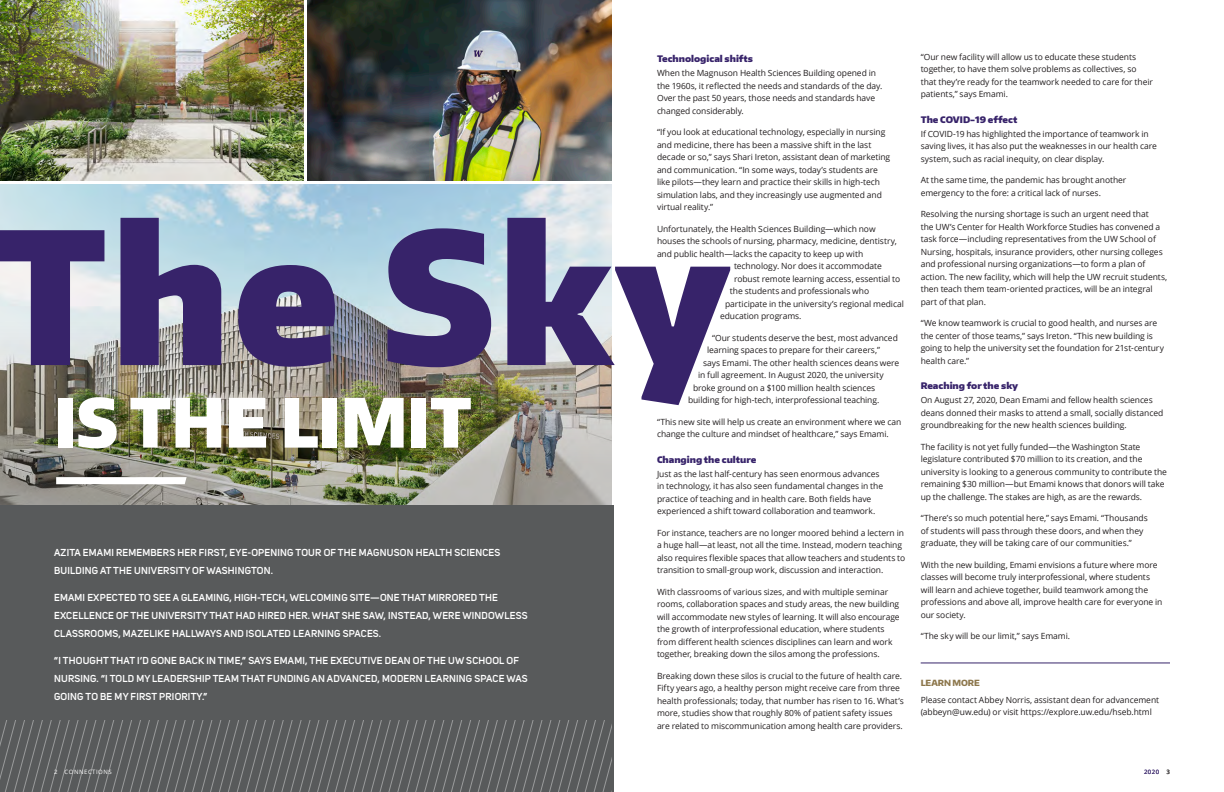
<style>
.page{position:relative;width:1224px;height:792px;background:#fff}
.page>*{position:absolute;margin:0;border:0;box-sizing:border-box;transform-origin:0 0}
.t1{font:900 67.2px "Encode Sans Narrow";color:#fff}
.intro{font:600 10px/18px "Uni Sans";letter-spacing:.02em;color:#fff}
.subhead_2{font:900 9px "Encode Sans Normal";color:#37236a}
.t2{font:8.5px/12.5px "Open Sans";letter-spacing:-.005em;color:#231f20}
.t3{font:800 8.5px "Encode Sans Normal";letter-spacing:-.005em;color:#8d774c}
.t4{font:6px "Open Sans";letter-spacing:.085em;color:#fff}
.t5{font:6px "Open Sans";color:#37236a}
.s1{color:#231f20}
</style>
<div class="page">
<img style="left:0;top:0;width:303px;height:180px">
<img style="left:307px;top:0;width:305px;height:180px">
<img style="left:0;top:185px;width:612px;height:33px">
<img style="left:0;top:405px;width:612px;height:100px">
<hr style="left:921px;top:663px;width:249px;height:1px;background:#37236a">
<div style="left:0;top:505px;width:613px;height:287px;background:#585a5b"></div>
<img style="left:0;top:218px;width:730px;height:187px">
<svg style="left:0;top:720px;width:612px;height:72px"></svg>
<svg style="left:56px;top:477px;width:131px;height:7px"></svg>
<p class="t1" style="left:54px;top:378px;width:420px">IS THE LIMIT</p>
<p class="intro" style="left:54px;top:543px;width:448px">AZITA EMAMI REMEMBERS HER FIRST, EYE-OPENING TOUR OF THE MAGNUSON HEALTH SCIENCES<br>BUILDING AT THE UNIVERSITY OF WASHINGTON.</p>
<p class="intro" style="left:54px;top:588px;width:475px">EMAMI EXPECTED TO SEE A GLEAMING, HIGH-TECH, WELCOMING SITE—ONE THAT MIRRORED THE<br>EXCELLENCE OF THE UNIVERSITY THAT HAD HIRED HER. WHAT SHE SAW, INSTEAD, WERE WINDOWLESS<br>CLASSROOMS, MAZELIKE HALLWAYS AND ISOLATED LEARNING SPACES.</p>
<p class="intro" style="left:54px;top:651px;width:475px">“I THOUGHT THAT I’D GONE BACK IN TIME,” SAYS EMAMI, THE EXECUTIVE DEAN OF THE UW SCHOOL OF<br>NURSING. “I TOLD MY LEADERSHIP TEAM THAT FUNDING AN ADVANCED, MODERN LEARNING SPACE WAS<br>GOING TO BE MY FIRST PRIORITY.”</p>
<p class="subhead_2" style="left:657px;top:53px;width:97px">Technological shifts</p>
<p class="t2" style="left:657px;top:67px;width:227px">When the Magnuson Health Sciences Building opened in the 1960s, it reflected the needs and standards of the day.<br>Over the past 50 years, those needs and standards have changed considerably.</p>
<p class="t2" style="left:657px;top:126px;width:235px">“If you look at educational technology, especially in nursing and medicine, there has been a massive shift in the last decade or so,” says Shari Ireton, assistant dean of marketing and communication. “In some ways, today’s students are like pilots—they learn and practice their skills in high-tech simulation labs, and they increasingly use augmented and virtual reality.”</p>
<p class="t2" style="left:657px;top:222px;width:220px">Unfortunately, the Health Sciences Building—which now</p>
<p class="t2" style="left:657px;top:235px;width:241px">houses the schools of nursing, pharmacy, medicine, dentistry,</p>
<p class="t2" style="left:657px;top:247px;width:208px">and public health—lacks the capacity to keep up with</p>
<p class="t2" style="left:734px;top:260px;width:149px">technology. Nor does it accommodate</p>
<p class="t2" style="left:734px;top:272px;width:168px">robust remote learning access, essential to</p>
<p class="t2" style="left:730px;top:285px;width:141px">the students and professionals who</p>
<p class="t2" style="left:725px;top:297px;width:180px">participate in the university’s regional medical</p>
<p class="t2" style="left:720px;top:310px;width:83px">education programs.</p>
<p class="t2" style="left:712px;top:331px;width:187px">“Our students deserve the best, most advanced</p>
<p class="t2" style="left:707px;top:344px;width:175px">learning spaces to prepare for their careers,”</p>
<p class="t2" style="left:703px;top:356px;width:198px">says Emami. The other health sciences deans were</p>
<p class="t2" style="left:698px;top:369px;width:187px">in full agreement. In August 2020, the university</p>
<p class="t2" style="left:693px;top:381px;width:184px">broke ground on a $100 million health sciences</p>
<p class="t2" style="left:688px;top:394px;width:193px">building for high-tech, interprofessional teaching.</p>
<p class="t2" style="left:657px;top:415px;width:246px">“This new site will help us create an environment where we can change the culture and mindset of healthcare,” says Emami.</p>
<p class="subhead_2" style="left:657px;top:454px;width:101px">Changing the culture</p>
<p class="t2" style="left:657px;top:467px;width:228px">Just as the last half-century has seen enormous advances in technology, it has also seen fundamental changes in the practice of teaching and in health care. Both fields have experienced a shift toward collaboration and teamwork.</p>
<p class="t2" style="left:657px;top:526px;width:250px">For instance, teachers are no longer moored behind a lectern in a huge hall—at least, not all the time. Instead, modern teaching also requires flexible spaces that allow teachers and students to transition to small-group work, discussion and interaction.</p>
<p class="t2" style="left:657px;top:585px;width:244px">With classrooms of various sizes, and with multiple seminar rooms, collaboration spaces and study areas, the new building will accommodate new styles of learning. It will also encourage the growth of interprofessional education, where students from different health sciences disciplines can learn and work together, breaking down the silos among the professions.</p>
<p class="t2" style="left:657px;top:669px;width:248px">Breaking down these silos is crucial to the future of health care.<br>Fifty years ago, a healthy person might receive care from three health professionals; today, that number has risen to 16. What’s more, studies show that roughly 80% of patient safety issues are related to miscommunication among health care providers.</p>
<p class="t2" style="left:921px;top:50px;width:234px">“Our new facility will allow us to educate these students together, to have them solve problems as collectives, so that they’re ready for the teamwork needed to care for their patients,” says Emami.</p>
<p class="subhead_2" style="left:921px;top:113px;width:98px">The COVID-19 effect</p>
<p class="t2" style="left:921px;top:127px;width:238px">If COVID-19 has highlighted the importance of teamwork in saving lives, it has also put the weaknesses in our health care system, such as racial inequity, on clear display.</p>
<p class="t2" style="left:921px;top:174px;width:207px">At the same time, the pandemic has brought another emergency to the fore: a critical lack of nurses.</p>
<p class="t2" style="left:921px;top:208px;width:248px">Resolving the nursing shortage is such an urgent need that<br>the UW’s Center for Health Workforce Studies has convened a task force—including representatives from the UW School of Nursing, hospitals, insurance providers, other nursing colleges and professional nursing organizations—to form a plan of action. The new facility, which will help the UW recruit students, then teach them team-oriented practices, will be an integral part of that plan.</p>
<p class="t2" style="left:921px;top:317px;width:245px">“We know teamwork is crucial to good health, and nurses are the center of those teams,” says Ireton. “This new building is going to help the university set the foundation for 21st-century health care.”</p>
<p class="subhead_2" style="left:921px;top:380px;width:99px">Reaching for the sky</p>
<p class="t2" style="left:921px;top:394px;width:244px">On August 27, 2020, Dean Emami and fellow health sciences deans donned their masks to attend a small, socially distanced groundbreaking for the new health sciences building.</p>
<p class="t2" style="left:921px;top:440px;width:248px">The facility is not yet fully funded—the Washington State legislature contributed $70 million to its creation, and the university is looking to a generous community to contribute the remaining $30 million—but Emami knows that donors will take up the challenge. The stakes are high, as are the rewards.</p>
<p class="t2" style="left:921px;top:512px;width:229px">“There’s so much potential here,” says Emami. “Thousands of students will pass through these doors, and when they graduate, they will be taking care of our communities.”</p>
<p class="t2" style="left:921px;top:558px;width:243px">With the new building, Emami envisions a future where more classes will become truly interprofessional, where students will learn and achieve together, build teamwork among the professions and above all, improve health care for everyone in our society.</p>
<p class="t2" style="left:921px;top:630px;width:151px">“The sky will be our limit,” says Emami.</p>
<p class="t3" style="left:921px;top:677px;width:61px">LEARN MORE</p>
<p class="t2" style="left:921px;top:693px;width:240px">Please contact Abbey Norris, assistant dean for advancement (abbeyn@uw.edu) or visit https://explore.uw.edu/hseb.html</p>
<p class="t4" style="left:54px;top:768px;width:59px">2 CONNECTIONS</p>
<p class="t5" style="left:1144px;top:768px;width:27px">2020 <span class="s1">3</span></p>
</div>
